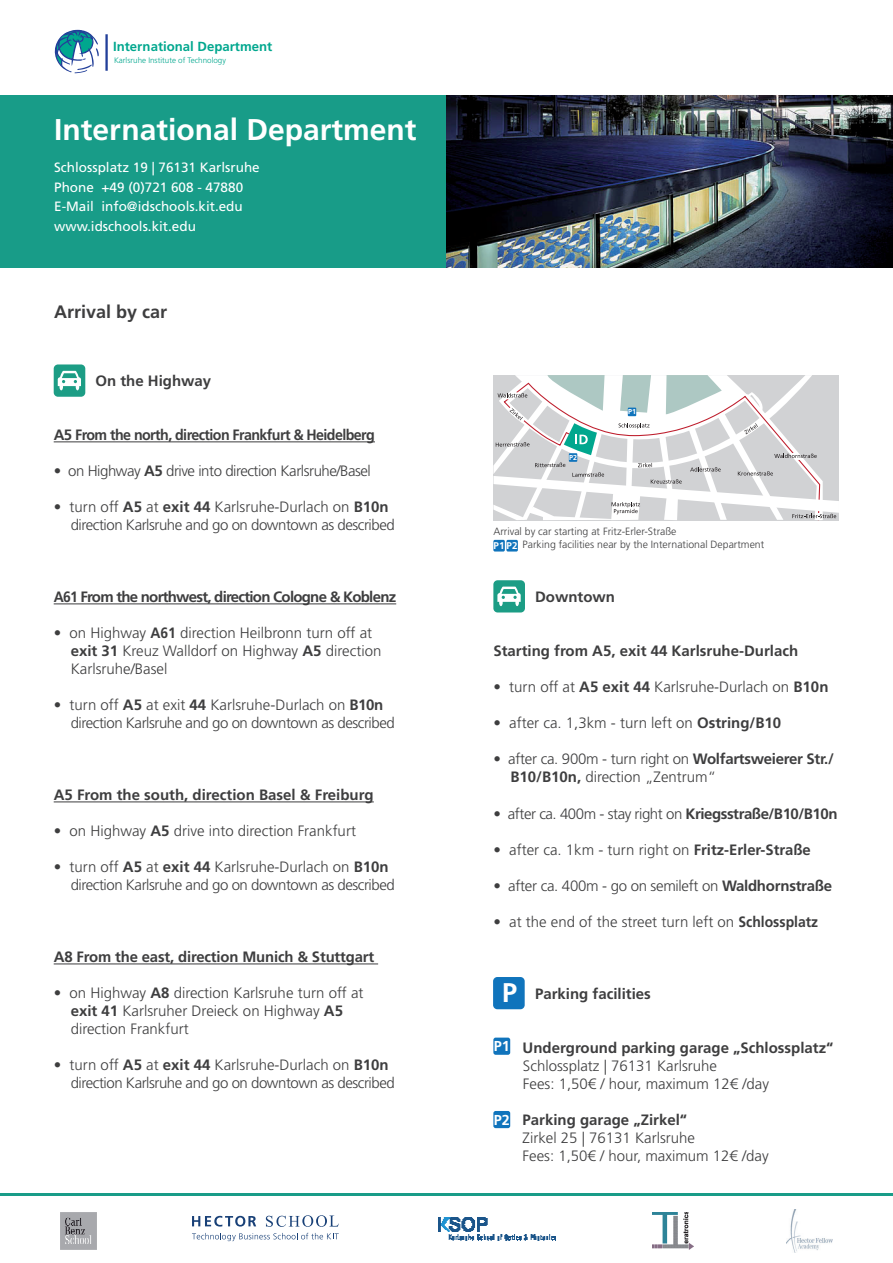
<style>
.page{position:relative;width:893px;height:1263px;background:#fff}
.page>*{position:absolute;margin:0;border:0;box-sizing:border-box;transform-origin:0 0}
.t1{font:700 30px "Frutiger LT Std";color:#fff}
.t2{font:700 27px "Frutiger LT Std";color:#fff}
.t3{font:700 18px "Frutiger LT Std";color:#3e3e3f}
.t4{font:300 15px/18px "Frutiger LT Std";color:#3e3e3f}
.t5{font:300 15px/18px "Frutiger LT Std";letter-spacing:-.03em;color:#3e3e3f}
.t6{font:700 15px "Frutiger LT Std";color:#3e3e3f}
.t7{font:300 15px/18px "Frutiger LT Std";letter-spacing:-.02em;color:#3e3e3f}
.t8{font:700 15px "Frutiger LT Std";letter-spacing:-.04em;color:#3e3e3f}
.t9{font:700 15px "Frutiger LT Std";letter-spacing:-.05em;color:#3e3e3f;scale:.93 1}
.t10{font:700 14.4px "Frutiger LT Std";color:#fff}
.t11{font:13.5px/19.5px "Frutiger LT Std";color:#fff}
.t12{font:700 13.2px "Frutiger LT Std";color:#00a78e}
.t13{font:300 10.5px/13.5px "Frutiger LT Std";color:#3e3e3f}
.t14{font:700 9.75px "Frutiger LT Std";color:#fff}
.t15{font:300 7.95px "Frutiger LT Std";color:#00a78e}
.t16{font:700 7.2px "Frutiger LT Std";color:#fff}
.s1{font-weight:700}
</style>
<div class="page">
<hr style="left:0;top:1193px;width:893px;height:2px;background:#189c88">
<img style="left:60px;top:1213px;width:36px;height:36px">
<img style="left:438px;top:1217px;width:117px;height:24px">
<img style="left:652px;top:1212px;width:41px;height:38px">
<img style="left:786px;top:1210px;width:47px;height:42px">
<svg style="left:192px;top:1233px;width:147px;height:8px"></svg>
<svg style="left:192px;top:1216px;width:64px;height:10px"></svg>
<svg style="left:266px;top:1215px;width:73px;height:12px"></svg>
<hr style="left:105px;top:34px;width:3px;height:37px;background:#223f99">
<svg style="left:54px;top:29px;width:45px;height:44px"></svg>
<div style="left:0;top:96px;width:556px;height:172px;background:#189c88"></div>
<img style="left:446px;top:96px;width:447px;height:172px">
<hr style="left:54px;top:441px;width:321px;height:1px;background:#3e3e3f">
<hr style="left:54px;top:603px;width:342px;height:1px;background:#3e3e3f">
<hr style="left:54px;top:801px;width:320px;height:1px;background:#3e3e3f">
<hr style="left:54px;top:963px;width:324px;height:1px;background:#3e3e3f">
<div style="left:54px;top:364px;width:31px;height:33px;background:#1c9d85;border-radius:4px"></div>
<svg style="left:57px;top:371px;width:24px;height:19px"></svg>
<div style="left:493px;top:580px;width:32px;height:32px;background:#1c9d85;border-radius:4px"></div>
<svg style="left:497px;top:587px;width:24px;height:19px"></svg>
<svg style="left:493px;top:375px;width:346px;height:145px"></svg>
<div style="left:493px;top:977px;width:32px;height:32px;background:#1074bc;border-radius:4px"></div>
<div style="left:493px;top:540px;width:12px;height:11px;background:#1074bc;border-radius:2px"></div>
<div style="left:506px;top:540px;width:12px;height:11px;background:#1074bc;border-radius:2px"></div>
<div style="left:493px;top:1037px;width:17px;height:18px;background:#1074bc;border-radius:2px"></div>
<div style="left:493px;top:1111px;width:17px;height:17px;background:#1074bc;border-radius:2px"></div>
<p class="t12" style="left:113px;top:39px;width:161px">International Department</p>
<p class="t15" style="left:114px;top:56px;width:113px">Karlsruhe Institute of Technology</p>
<h1 class="t1" style="left:54px;top:112px;width:364px">International Department</h1>
<p class="t11" style="left:54px;top:158px;width:207px">Schlossplatz 19 | 76131 Karlsruhe<br>Phone +49 (0)721 608 - 47880<br>E-Mail info@idschools.kit.edu www.idschools.kit.edu</p>
<p class="t3" style="left:54px;top:301px;width:115px">Arrival by car</p>
<p class="t6" style="left:95px;top:372px;width:117px">On the Highway</p>
<p class="t8" style="left:54px;top:426px;width:323px">A5 From the north, direction Frankfurt &amp; Heidelberg</p>
<p class="t5" style="left:54px;top:462px;width:319px">• on Highway <span class="s1">A5</span> drive into direction Karlsruhe/Basel</p>
<p class="t5" style="left:71px;top:498px;width:325px;text-indent:-17px">• turn off <span class="s1">A5</span> at <span class="s1">exit 44</span> Karlsruhe-Durlach on <span class="s1">B10n </span>direction Karlsruhe and go on downtown as described</p>
<p class="t9" style="left:54px;top:588px;width:370px">A61 From the northwest, direction Cologne &amp; Koblenz</p>
<p class="t4" style="left:71px;top:624px;width:312px;text-indent:-17px">• on Highway <span class="s1">A61</span> direction Heilbronn turn off at <span class="s1">exit 31</span> Kreuz Walldorf on Highway <span class="s1">A5</span> direction<br>Karlsruhe/Basel</p>
<p class="t5" style="left:71px;top:696px;width:325px;text-indent:-17px">• turn off <span class="s1">A5</span> at exit <span class="s1">44</span> Karlsruhe-Durlach on <span class="s1">B10n </span>direction Karlsruhe and go on downtown as described</p>
<p class="t6" style="left:54px;top:786px;width:322px">A5 From the south, direction Basel &amp; Freiburg</p>
<p class="t4" style="left:54px;top:822px;width:304px">• on Highway <span class="s1">A5</span> drive into direction Frankfurt</p>
<p class="t5" style="left:71px;top:858px;width:325px;text-indent:-17px">• turn off <span class="s1">A5</span> at <span class="s1">exit 44</span> Karlsruhe-Durlach on <span class="s1">B10n </span>direction Karlsruhe and go on downtown as described</p>
<p class="t6" style="left:54px;top:948px;width:322px">A8 From the east, direction Munich &amp; Stuttgart</p>
<p class="t4" style="left:71px;top:984px;width:294px;text-indent:-17px">• on Highway <span class="s1">A8</span> direction Karlsruhe turn off at <span class="s1">exit 41</span> Karlsruher Dreieck on Highway <span class="s1">A5 </span>direction Frankfurt</p>
<p class="t5" style="left:71px;top:1056px;width:325px;text-indent:-17px">• turn off <span class="s1">A5</span> at <span class="s1">exit 44</span> Karlsruhe-Durlach on <span class="s1">B10n </span>direction Karlsruhe and go on downtown as described</p>
<p class="t16" style="left:569px;top:453px;width:10px">P2</p>
<p class="t16" style="left:628px;top:408px;width:10px">P1</p>
<p class="t13" style="left:523px;top:524px;width:243px;text-indent:-29px">Arrival by car starting at Fritz-Erler-Straße<br>Parking facilities near by the International Department</p>
<p class="t14" style="left:494px;top:540px;width:25px">P1 P2</p>
<p class="t6" style="left:535px;top:588px;width:81px">Downtown</p>
<p class="t6" style="left:493px;top:642px;width:306px">Starting from A5, exit 44 Karlsruhe-Durlach</p>
<p class="t4" style="left:493px;top:678px;width:337px">• turn off at <span class="s1">A5 exit 44</span> Karlsruhe-Durlach on <span class="s1">B10n</span></p>
<p class="t4" style="left:493px;top:714px;width:289px">• after ca. 1,3km - turn left on <span class="s1">Ostring/B10</span></p>
<p class="t7" style="left:510px;top:750px;width:325px;text-indent:-17px">• after ca. 900m - turn right on <span class="s1">Wolfartsweierer Str./<br>B10/B10n,</span> direction „Zentrum“</p>
<p class="t5" style="left:493px;top:804px;width:346px">• after ca. 400m - stay right on <span class="s1">Kriegsstraße/B10/B10n</span></p>
<p class="t4" style="left:493px;top:840px;width:319px">• after ca. 1km - turn right on <span class="s1">Fritz-Erler-Straße</span></p>
<p class="t7" style="left:493px;top:876px;width:340px">• after ca. 400m - go on semileft on <span class="s1">Waldhornstraße</span></p>
<p class="t4" style="left:493px;top:912px;width:326px">• at the end of the street turn left on <span class="s1">Schlossplatz</span></p>
<h2 class="t2" style="left:502px;top:977px;width:17px">P</h2>
<p class="t6" style="left:535px;top:984px;width:117px">Parking facilities</p>
<p class="t6" style="left:523px;top:1038px;width:312px">Underground parking garage „Schlossplatz“</p>
<p class="t4" style="left:523px;top:1056px;width:248px">Schlossplatz | 76131 Karlsruhe<br>Fees: 1,50€ / hour, maximum 12€ /day</p>
<p class="t6" style="left:523px;top:1110px;width:166px">Parking garage „Zirkel“</p>
<p class="t4" style="left:523px;top:1128px;width:248px">Zirkel 25 | 76131 Karlsruhe<br>Fees: 1,50€ / hour, maximum 12€ /day</p>
<p class="t10" style="left:494px;top:1038px;width:17px">P1</p>
<p class="t10" style="left:494px;top:1111px;width:17px">P2</p>
</div>
